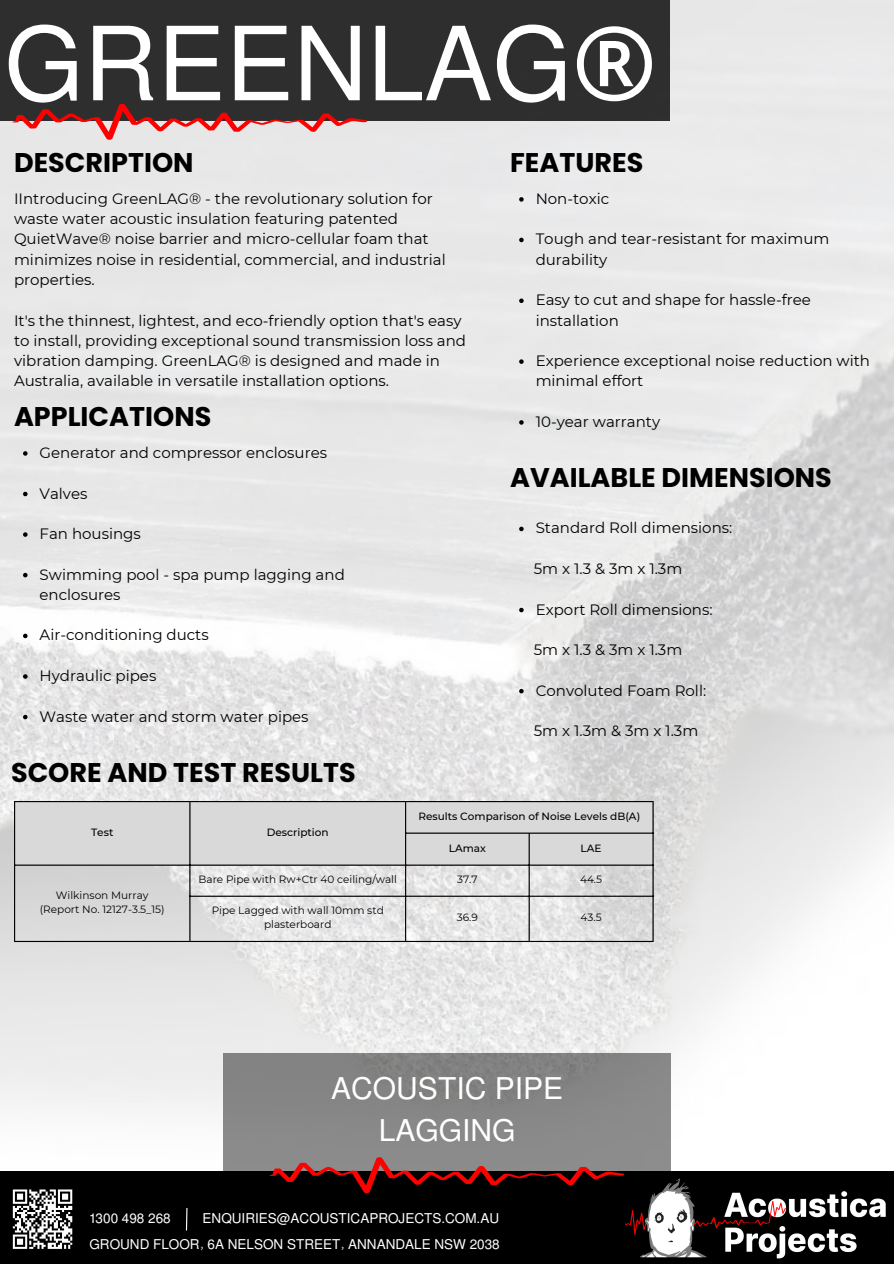
<style>
.page{position:relative;width:894px;height:1264px;background:#fff}
.page>*{position:absolute;margin:0;border:0;box-sizing:border-box;transform-origin:0 0}
.t1{font:102.15px "Mukti";color:#fff}
.t2{font:30px/41.7px "Mukti";color:#fff;text-align:center}
.t3{font:700 27px "Poppins";color:#000}
.t4{font:15px/20.2px "Montserrat";color:#000}
.t5{font:13.5px/26px "Mukti";color:#fff}
.t6{font:10.5px/14px "Montserrat";color:#000;text-align:center}
.t7{font:500 10.5px "Montserrat";color:#000}
.s1{font-family:"Noto Sans";font-weight:700}
</style>
<div class="page">
<img style="left:0;top:0;width:893px;height:1171px">
<div style="left:0;top:0;width:669px;height:121px;background:#2e2e2e"></div>
<div style="left:224px;top:1053px;width:447px;height:177px;background:#878787"></div>
<div style="left:0;top:1171px;width:893px;height:92px;background:#000"></div>
<img style="left:625px;top:1178px;width:261px;height:81px">
<svg style="left:185px;top:1208px;width:3px;height:23px"></svg>
<svg style="left:269px;top:1157px;width:356px;height:36px"></svg>
<svg style="left:11px;top:104px;width:356px;height:36px"></svg>
<svg style="left:12px;top:1189px;width:61px;height:60px"></svg>
<div style="left:15px;top:802px;width:637px;height:62px;background:#d9d9d9"></div>
<hr style="left:14px;top:802px;width:1px;height:138px;background:#000">
<hr style="left:189px;top:802px;width:1px;height:138px;background:#000">
<hr style="left:405px;top:802px;width:1px;height:138px;background:#000">
<hr style="left:528px;top:833px;width:1px;height:107px;background:#000">
<hr style="left:652px;top:802px;width:1px;height:138px;background:#000">
<hr style="left:14px;top:801px;width:639px;height:1px;background:#000">
<hr style="left:405px;top:832px;width:248px;height:1px;background:#000">
<hr style="left:14px;top:864px;width:639px;height:1px;background:#000">
<hr style="left:189px;top:895px;width:464px;height:1px;background:#000">
<hr style="left:14px;top:940px;width:639px;height:2px;background:#000">
<svg style="left:23px;top:451px;width:5px;height:4px"></svg>
<svg style="left:23px;top:492px;width:5px;height:4px"></svg>
<svg style="left:23px;top:532px;width:5px;height:5px"></svg>
<svg style="left:23px;top:573px;width:5px;height:4px"></svg>
<svg style="left:23px;top:633px;width:5px;height:5px"></svg>
<svg style="left:23px;top:674px;width:5px;height:4px"></svg>
<svg style="left:23px;top:714px;width:5px;height:5px"></svg>
<svg style="left:519px;top:526px;width:4px;height:5px"></svg>
<svg style="left:519px;top:607px;width:4px;height:5px"></svg>
<svg style="left:519px;top:689px;width:4px;height:4px"></svg>
<svg style="left:519px;top:197px;width:4px;height:5px"></svg>
<svg style="left:519px;top:238px;width:4px;height:4px"></svg>
<svg style="left:519px;top:298px;width:4px;height:5px"></svg>
<svg style="left:519px;top:359px;width:4px;height:5px"></svg>
<svg style="left:519px;top:420px;width:4px;height:4px"></svg>
<h1 class="t1" style="left:4px;top:-8px;width:654px">GREENLAG<span class="s1">®</span></h1>
<h3 class="t3" style="left:14px;top:143px;width:181px">DESCRIPTION</h3>
<p class="t4" style="left:14px;top:188px;width:433px">IIntroducing GreenLAG® - the revolutionary solution for waste water acoustic insulation featuring patented QuietWave® noise barrier and micro-cellular foam that minimizes noise in residential, commercial, and industrial properties.</p>
<p class="t4" style="left:14px;top:310px;width:453px">It's the thinnest, lightest, and eco-friendly option that's easy to install, providing exceptional sound transmission loss and vibration damping. GreenLAG® is designed and made in Australia, available in versatile installation options.</p>
<h3 class="t3" style="left:14px;top:398px;width:199px">APPLICATIONS</h3>
<p class="t4" style="left:40px;top:442px;width:289px">Generator and compressor enclosures</p>
<p class="t4" style="left:40px;top:483px;width:49px">Valves</p>
<p class="t4" style="left:40px;top:523px;width:103px">Fan housings</p>
<p class="t4" style="left:40px;top:564px;width:307px">Swimming pool - spa pump lagging and enclosures</p>
<p class="t4" style="left:40px;top:625px;width:171px">Air-conditioning ducts</p>
<p class="t4" style="left:40px;top:665px;width:118px">Hydraulic pipes</p>
<p class="t4" style="left:40px;top:706px;width:270px">Waste water and storm water pipes</p>
<h3 class="t3" style="left:11px;top:754px;width:346px">SCORE AND TEST RESULTS</h3>
<h3 class="t3" style="left:510px;top:143px;width:135px">FEATURES</h3>
<p class="t4" style="left:535px;top:188px;width:75px">Non-toxic</p>
<p class="t4" style="left:535px;top:229px;width:295px">Tough and tear-resistant for maximum durability</p>
<p class="t4" style="left:535px;top:290px;width:277px">Easy to cut and shape for hassle-free installation</p>
<p class="t4" style="left:535px;top:350px;width:336px">Experience exceptional noise reduction with minimal effort</p>
<p class="t4" style="left:535px;top:411px;width:126px">10-year warranty</p>
<h3 class="t3" style="left:510px;top:458px;width:323px">AVAILABLE DIMENSIONS</h3>
<p class="t4" style="left:535px;top:518px;width:198px">Standard Roll dimensions:</p>
<p class="t4" style="left:533px;top:558px;width:150px">5m x 1.3 &amp; 3m x 1.3m</p>
<p class="t4" style="left:535px;top:599px;width:178px">Export Roll dimensions:</p>
<p class="t4" style="left:533px;top:639px;width:150px">5m x 1.3 &amp; 3m x 1.3m</p>
<p class="t4" style="left:535px;top:680px;width:172px">Convoluted Foam Roll:</p>
<p class="t4" style="left:533px;top:720px;width:166px">5m x 1.3m &amp; 3m x 1.3m</p>
<p class="t7" style="left:91px;top:825px;width:24px">Test</p>
<p class="t7" style="left:267px;top:825px;width:63px">Description</p>
<p class="t7" style="left:418px;top:810px;width:223px">Results Comparison of Noise Levels dB(A)</p>
<p class="t7" style="left:448px;top:841px;width:39px">LAmax</p>
<p class="t7" style="left:580px;top:841px;width:22px">LAE</p>
<p class="t6" style="left:40px;top:888px;width:126px">Wilkinson Murray (Report No. 12127-3.5_15)</p>
<p class="t6" style="left:198px;top:872px;width:200px">Bare Pipe with Rw+Ctr 40 ceiling/wall</p>
<p class="t6" style="left:457px;top:872px;width:22px">37.7</p>
<p class="t6" style="left:580px;top:872px;width:24px">44.5</p>
<p class="t6" style="left:212px;top:903px;width:174px">Pipe Lagged with wall 10mm std plasterboard</p>
<p class="t6" style="left:457px;top:910px;width:22px">36.9</p>
<p class="t6" style="left:580px;top:910px;width:23px">43.5</p>
<h2 class="t2" style="left:331px;top:1066px;width:233px">ACOUSTIC PIPE<br>LAGGING</h2>
<p class="t5" style="left:202px;top:1204px;width:298px">ENQUIRIES@ACOUSTICAPROJECTS.COM.AU</p>
<p class="t5" style="left:89px;top:1204px;width:411px">1300 498 268<br>GROUND FLOOR, 6A NELSON STREET, ANNANDALE NSW 2038</p>
</div>
